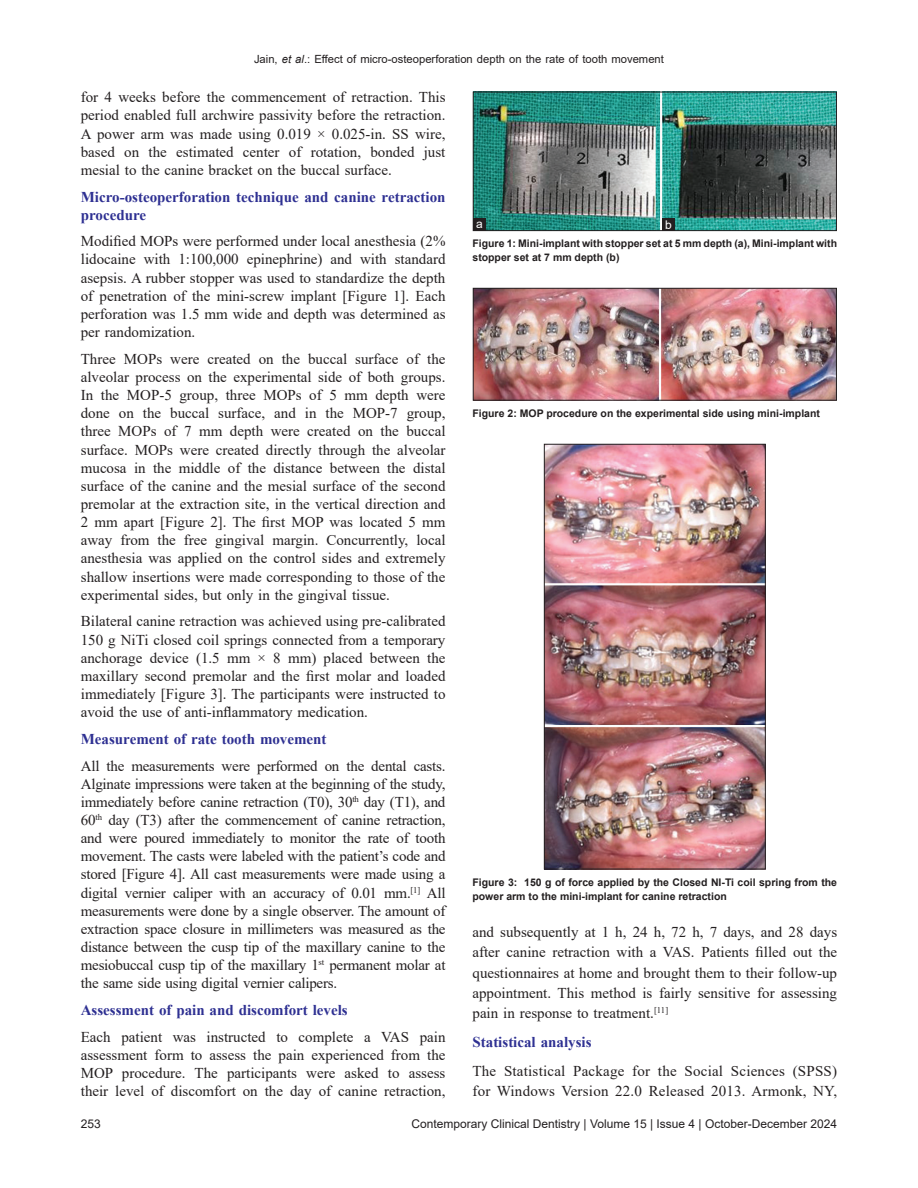
<style>
.page{position:relative;width:918px;height:1188px;background:#fff}
.page>*{position:absolute;margin:0;border:0;box-sizing:border-box;transform-origin:0 0}
.TX{font:15px/18.1px "Times New Roman";color:#231f20;text-align:justify}
.t1{font:700 15px/18.1px "Times New Roman";color:#2e3092}
.t2{font:12px "Arial";color:#231f20}
.LABEL{font:12px "Arial";color:#fff}
.t3{font:11.25px "Arial";color:#231f20}
.FGC{font:700 10.5px/13.6px "Arial";color:#231f20}
.s1{font-style:italic}
</style>
<div class="page">
<img style="left:546px;top:446px;width:218px;height:421px">
<div style="left:544px;top:444px;width:222px;height:425px;border:1px solid #231f20"></div>
<img style="left:475px;top:94px;width:360px;height:135px">
<div style="left:473px;top:92px;width:364px;height:139px;border:1px solid #231f20"></div>
<div style="left:662px;top:218px;width:13px;height:13px;background:#231f20"></div>
<div style="left:473px;top:218px;width:13px;height:13px;background:#231f20"></div>
<img style="left:475px;top:290px;width:360px;height:108px">
<div style="left:473px;top:288px;width:364px;height:112px;border:1px solid #231f20"></div>
<p class="t3" style="left:254px;top:51px;width:411px">Jain, <span class="s1">et al</span>.: Effect of micro‑osteoperforation depth on the rate of tooth movement</p>
<p class="TX" style="left:81px;top:88px;width:366px">for 4 weeks before the commencement of retraction. This period enabled full archwire passivity before the retraction.<br>A power arm was made using 0.019 × 0.025‑in. SS wire, based on the estimated center of rotation, bonded just mesial to the canine bracket on the buccal surface.</p>
<h2 class="t1" style="left:81px;top:187px;width:366px">Micro‑osteoperforation technique and canine retraction procedure</h2>
<p class="TX" style="left:81px;top:232px;width:366px">Modified MOPs were performed under local anesthesia (2% lidocaine with 1:100,000 epinephrine) and with standard asepsis. A rubber stopper was used to standardize the depth of penetration of the mini‑screw implant [Figure 1]. Each perforation was 1.5 mm wide and depth was determined as per randomization.</p>
<p class="TX" style="left:81px;top:349px;width:366px">Three MOPs were created on the buccal surface of the alveolar process on the experimental side of both groups.<br>In the MOP‑5 group, three MOPs of 5 mm depth were done on the buccal surface, and in the MOP‑7 group, three MOPs of 7 mm depth were created on the buccal surface. MOPs were created directly through the alveolar mucosa in the middle of the distance between the distal surface of the canine and the mesial surface of the second premolar at the extraction site, in the vertical direction and 2 mm apart [Figure 2]. The first MOP was located 5 mm away from the free gingival margin. Concurrently, local anesthesia was applied on the control sides and extremely shallow insertions were made corresponding to those of the experimental sides, but only in the gingival tissue.</p>
<p class="TX" style="left:81px;top:612px;width:366px">Bilateral canine retraction was achieved using pre‑calibrated 150 g NiTi closed coil springs connected from a temporary anchorage device (1.5 mm × 8 mm) placed between the maxillary second premolar and the first molar and loaded immediately [Figure 3]. The participants were instructed to avoid the use of anti‑inflammatory medication.</p>
<h2 class="t1" style="left:81px;top:729px;width:247px">Measurement of rate tooth movement</h2>
<p class="TX" style="left:81px;top:756px;width:366px">All the measurements were performed on the dental casts.<br>Alginate impressions were taken at the beginning of the study, immediately before canine retraction (T0), 30<sup>th</sup> day (T1), and 60<sup>th</sup> day (T3) after the commencement of canine retraction, and were poured immediately to monitor the rate of tooth movement. The casts were labeled with the patient’s code and stored [Figure 4]. All cast measurements were made using a digital vernier caliper with an accuracy of 0.01 mm.<sup>[1]</sup> All measurements were done by a single observer. The amount of extraction space closure in millimeters was measured as the distance between the cusp tip of the maxillary canine to the mesiobuccal cusp tip of the maxillary 1<sup>st</sup> permanent molar at the same side using digital vernier calipers.</p>
<h2 class="t1" style="left:81px;top:1001px;width:268px">Assessment of pain and discomfort levels</h2>
<p class="TX" style="left:81px;top:1027px;width:366px">Each patient was instructed to complete a VAS pain assessment form to assess the pain experienced from the MOP procedure. The participants were asked to assess their level of discomfort on the day of canine retraction,</p>
<p class="LABEL" style="left:476px;top:215px;width:8px">a</p>
<p class="LABEL" style="left:665px;top:216px;width:8px">b</p>
<p class="FGC" style="left:472px;top:237px;width:366px">Figure 1: Mini‑implant with stopper set at 5 mm depth (a), Mini‑implant with stopper set at 7 mm depth (b)</p>
<p class="FGC" style="left:472px;top:407px;width:349px">Figure 2: MOP procedure on the experimental side using mini‑implant</p>
<p class="FGC" style="left:472px;top:875px;width:366px">Figure 3: 150 g of force applied by the Closed NI‑Ti coil spring from the power arm to the mini‑implant for canine retraction</p>
<p class="TX" style="left:472px;top:921px;width:366px;line-height:20.4px">and subsequently at 1 h, 24 h, 72 h, 7 days, and 28 days after canine retraction with a VAS. Patients filled out the questionnaires at home and brought them to their follow‑up appointment. This method is fairly sensitive for assessing pain in response to treatment.<sup>[11]</sup></p>
<h2 class="t1" style="left:472px;top:1032px;width:121px">Statistical analysis</h2>
<p class="TX" style="left:472px;top:1060px;width:366px;line-height:20.4px">The Statistical Package for the Social Sciences (SPSS) for Windows Version 22.0 Released 2013. Armonk, NY,</p>
<p class="t2" style="left:81px;top:1116px;width:22px">253</p>
<p class="t2" style="left:412px;top:1116px;width:427px">Contemporary Clinical Dentistry | Volume 15 | Issue 4 | October-December 2024</p>
</div>
